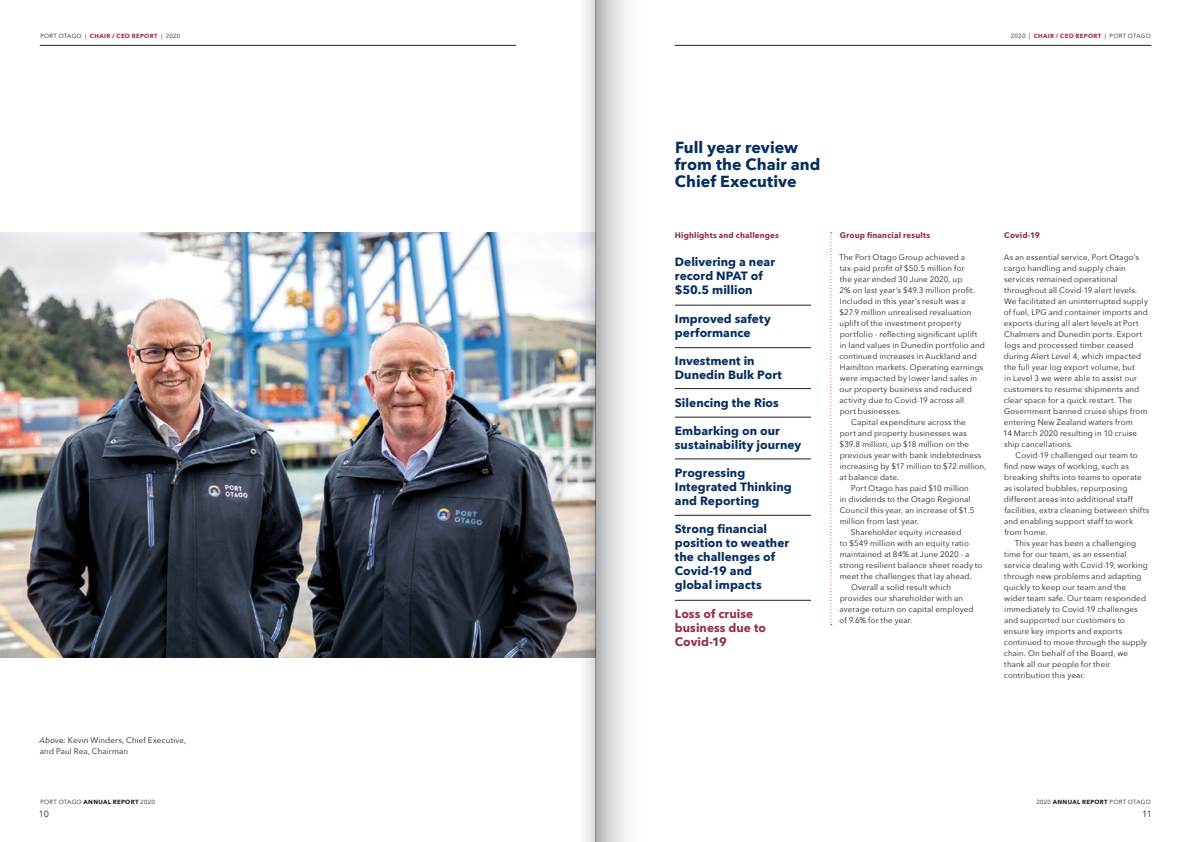
<style>
.page{position:relative;width:1191px;height:842px;background:#fff}
.page>*{position:absolute;margin:0;border:0;box-sizing:border-box;transform-origin:0 0}
.t1{font:700 16px/17px "Avenir Next";color:#042f5f}
.t2{font:700 12px/14px "Avenir Next";letter-spacing:.005em;color:#042f5f}
.t3{font:700 12px/14px "Avenir Next";letter-spacing:.005em;color:#952d54}
.t4{font:9px "Avenir Next";color:#231f20}
.t5{font:8px/11px "Avenir Next";letter-spacing:.015em;color:#231f20}
.t6{font:700 8px "Avenir Next";letter-spacing:.02em;color:#952d54}
.t7{font:6px "Avenir Next";letter-spacing:.04em;color:#231f20}
.s1{font-weight:700;color:#952d54}
.s2{font-style:italic}
.s3{font-weight:700}
</style>
<div class="page">
<hr style="left:40px;top:45px;width:476px;height:1px;background:#231f20">
<hr style="left:675px;top:45px;width:476px;height:1px;background:#231f20">
<img style="left:0;top:232px;width:573px;height:426px">
<svg style="left:830px;top:232px;width:2px;height:393px"></svg>
<hr style="left:675px;top:600px;width:136px;height:1px;background:#231f20">
<hr style="left:675px;top:305px;width:136px;height:1px;background:#231f20">
<hr style="left:675px;top:347px;width:136px;height:1px;background:#231f20">
<hr style="left:675px;top:388px;width:136px;height:1px;background:#231f20">
<hr style="left:675px;top:417px;width:136px;height:1px;background:#231f20">
<hr style="left:675px;top:459px;width:136px;height:1px;background:#231f20">
<hr style="left:675px;top:515px;width:136px;height:1px;background:#231f20">
<svg style="left:595px;top:0;width:33px;height:842px;background:#cfd0d2"></svg>
<svg style="left:573px;top:0;width:22px;height:842px"></svg>
<p class="t7" style="left:40px;top:31px;width:142px">PORT OTAGO | <span class="s1">CHAIR / CEO REPORT</span> | 2020</p>
<p class="t7" style="left:1011px;top:31px;width:142px">2020 | <span class="s1">CHAIR / CEO REPORT</span> | PORT OTAGO</p>
<p class="t5" style="left:40px;top:734px;width:148px"><span class="s2">Above:</span> Kevin Winders, Chief Executive, and Paul Rea, Chairman</p>
<h1 class="t1" style="left:674px;top:139px;width:147px">Full year review from the Chair and<br>Chief Executive</h1>
<p class="t6" style="left:675px;top:228px;width:106px">Highlights and challenges</p>
<h2 class="t2" style="left:675px;top:255px;width:102px">Delivering a near record NPAT of $50.5 million</h2>
<h2 class="t2" style="left:675px;top:311px;width:97px">Improved safety performance</h2>
<h2 class="t2" style="left:675px;top:353px;width:109px">Investment in<br>Dunedin Bulk Port</h2>
<h2 class="t2" style="left:675px;top:395px;width:105px">Silencing the Rios</h2>
<h2 class="t2" style="left:675px;top:424px;width:128px">Embarking on our sustainability journey</h2>
<h2 class="t2" style="left:675px;top:466px;width:118px">Progressing<br>Integrated Thinking and Reporting</h2>
<h2 class="t2" style="left:675px;top:522px;width:116px">Strong financial position to weather the challenges of<br>Covid-19 and global impacts</h2>
<h2 class="t3" style="left:675px;top:606px;width:93px">Loss of cruise business due to<br>Covid-19</h2>
<p class="t6" style="left:840px;top:228px;width:92px">Group financial results</p>
<p class="t5" style="left:839px;top:251px;width:128px">The Port Otago Group achieved a</p>
<p class="t5" style="left:840px;top:262px;width:126px">tax-paid profit of $50.5 million for</p>
<p class="t5" style="left:840px;top:273px;width:124px">the year ended 30 June 2020, up</p>
<p class="t5" style="left:839px;top:284px;width:137px">2% on last year’s $49.3 million profit.</p>
<p class="t5" style="left:839px;top:295px;width:127px">Included in this year’s result was a</p>
<p class="t5" style="left:839px;top:306px;width:133px">$27.9 million unrealised revaluation</p>
<p class="t5" style="left:839px;top:317px;width:123px">uplift of the investment property</p>
<p class="t5" style="left:839px;top:328px;width:139px">portfolio - reflecting significant uplift</p>
<p class="t5" style="left:840px;top:339px;width:147px">in land values in Dunedin portfolio and</p>
<p class="t5" style="left:839px;top:350px;width:139px">continued increases in Auckland and</p>
<p class="t5" style="left:839px;top:361px;width:145px">Hamilton markets. Operating earnings</p>
<p class="t5" style="left:839px;top:372px;width:139px">were impacted by lower land sales in</p>
<p class="t5" style="left:839px;top:383px;width:134px">our property business and reduced</p>
<p class="t5" style="left:839px;top:394px;width:126px">activity due to Covid-19 across all</p>
<p class="t5" style="left:839px;top:405px;width:63px">port businesses.</p>
<p class="t5" style="left:851px;top:416px;width:116px">Capital expenditure across the</p>
<p class="t5" style="left:839px;top:427px;width:128px">port and property businesses was</p>
<p class="t5" style="left:839px;top:438px;width:131px">$39.8 million, up $18 million on the</p>
<p class="t5" style="left:839px;top:449px;width:143px">previous year with bank indebtedness</p>
<p class="t5" style="left:840px;top:460px;width:148px">increasing by $17 million to $72 million,</p>
<p class="t5" style="left:839px;top:471px;width:61px">at balance date.</p>
<p class="t5" style="left:851px;top:482px;width:119px">Port Otago has paid $10 million</p>
<p class="t5" style="left:840px;top:493px;width:132px">in dividends to the Otago Regional</p>
<p class="t5" style="left:839px;top:504px;width:136px">Council this year, an increase of $1.5</p>
<p class="t5" style="left:839px;top:515px;width:81px">million from last year.</p>
<p class="t5" style="left:851px;top:526px;width:112px">Shareholder equity increased</p>
<p class="t5" style="left:840px;top:537px;width:131px">to $549 million with an equity ratio</p>
<p class="t5" style="left:839px;top:548px;width:131px">maintained at 84% at June 2020 - a</p>
<p class="t5" style="left:839px;top:559px;width:144px">strong resilient balance sheet ready to</p>
<p class="t5" style="left:839px;top:570px;width:133px">meet the challenges that lay ahead.</p>
<p class="t5" style="left:851px;top:581px;width:102px">Overall a solid result which</p>
<p class="t5" style="left:839px;top:592px;width:125px">provides our shareholder with an</p>
<p class="t5" style="left:839px;top:603px;width:135px">average return on capital employed</p>
<p class="t5" style="left:839px;top:614px;width:74px">of 9.6% for the year.</p>
<p class="t6" style="left:1004px;top:228px;width:37px">Covid-19</p>
<p class="t5" style="left:1003px;top:251px;width:146px">As an essential service, Port Otago’s cargo handling and supply chain services remained operational throughout all Covid-19 alert levels.<br>We facilitated an uninterrupted supply of fuel, LPG and container imports and exports during all alert levels at Port Chalmers and Dunedin ports. Export logs and processed timber ceased during Alert Level 4, which impacted the full year log export volume, but<br>in Level 3 we were able to assist our customers to resume shipments and clear space for a quick restart. The Government banned cruise ships from entering New Zealand waters from<br>14 March 2020 resulting in 10 cruise ship cancellations.</p>
<p class="t5" style="left:1015px;top:449px;width:124px">Covid-19 challenged our team to</p>
<p class="t5" style="left:1004px;top:460px;width:126px">find new ways of working, such as</p>
<p class="t5" style="left:1004px;top:471px;width:139px">breaking shifts into teams to operate</p>
<p class="t5" style="left:1004px;top:482px;width:125px">as isolated bubbles, repurposing</p>
<p class="t5" style="left:1004px;top:493px;width:130px">different areas into additional staff</p>
<p class="t5" style="left:1004px;top:504px;width:146px">facilities, extra cleaning between shifts</p>
<p class="t5" style="left:1004px;top:515px;width:131px">and enabling support staff to work</p>
<p class="t5" style="left:1004px;top:526px;width:45px">from home.</p>
<p class="t5" style="left:1014px;top:537px;width:123px">This year has been a challenging</p>
<p class="t5" style="left:1004px;top:548px;width:124px">time for our team, as an essential</p>
<p class="t5" style="left:1004px;top:559px;width:145px">service dealing with Covid-19, working</p>
<p class="t5" style="left:1004px;top:570px;width:139px">through new problems and adapting</p>
<p class="t5" style="left:1004px;top:581px;width:124px">quickly to keep our team and the</p>
<p class="t5" style="left:1004px;top:592px;width:143px">wider team safe. Our team responded</p>
<p class="t5" style="left:1004px;top:603px;width:135px">immediately to Covid-19 challenges</p>
<p class="t5" style="left:1004px;top:614px;width:123px">and supported our customers to</p>
<p class="t5" style="left:1004px;top:625px;width:120px">ensure key imports and exports</p>
<p class="t5" style="left:1004px;top:636px;width:145px">continued to move through the supply</p>
<p class="t5" style="left:1004px;top:647px;width:126px">chain. On behalf of the Board, we</p>
<p class="t5" style="left:1004px;top:658px;width:108px">thank all our people for their</p>
<p class="t5" style="left:1004px;top:669px;width:83px">contribution this year.</p>
<p class="t7" style="left:40px;top:796px;width:116px">PORT OTAGO <span class="s3">ANNUAL REPORT</span> 2020</p>
<p class="t7" style="left:1036px;top:796px;width:116px">2020 <span class="s3">ANNUAL REPORT</span> PORT OTAGO</p>
<p class="t4" style="left:39px;top:806px;width:12px">10</p>
<p class="t4" style="left:1142px;top:806px;width:11px">11</p>
</div>
